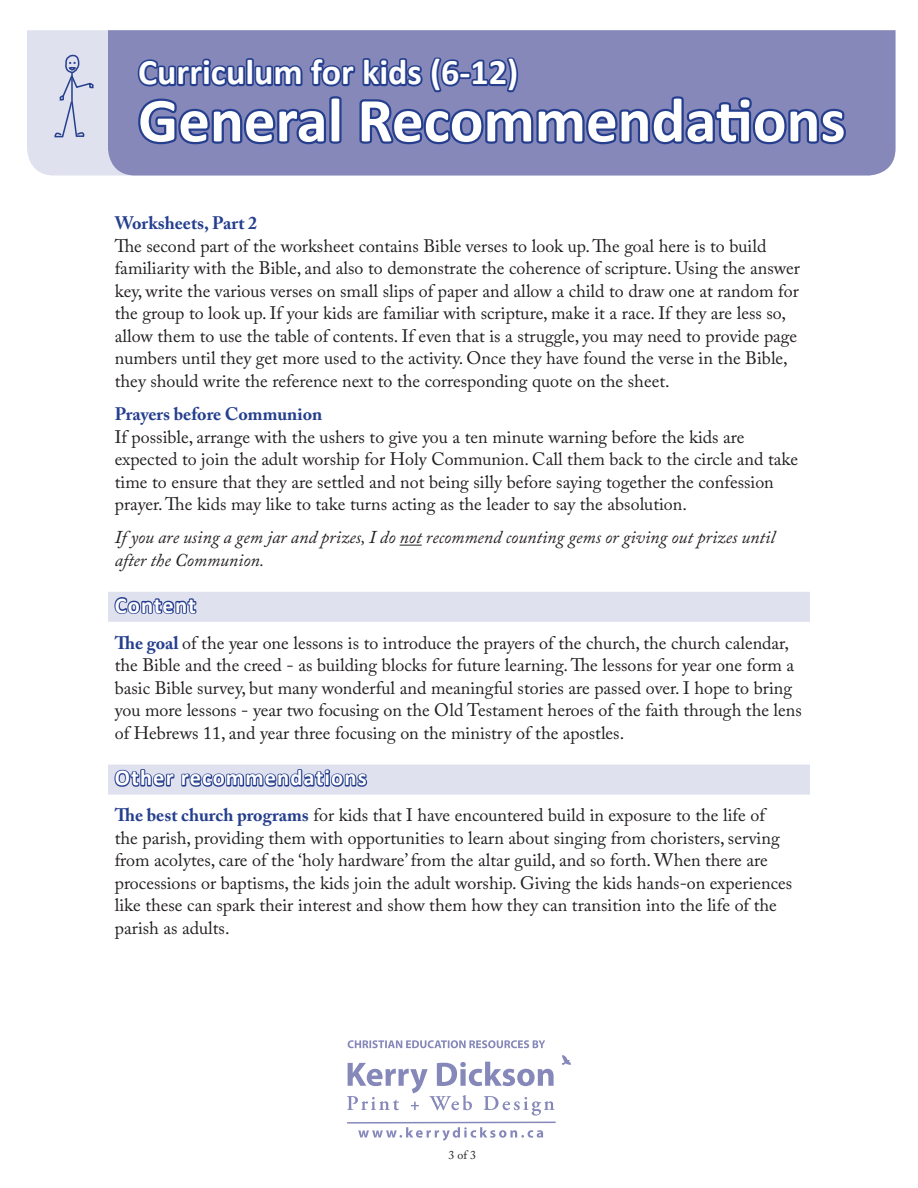
<style>
.page{position:relative;width:918px;height:1188px;background:#fff}
.page>*{position:absolute;margin:0;border:0;box-sizing:border-box;transform-origin:0 0}
.t1{font:700 63px "Calibri";color:#fff}
.t2{font:700 36px "Calibri";color:#fff}
.t3{font:700 22.5px "Calibri";letter-spacing:.05em;color:#fff}
.t4{font:18px/22.5px "Adobe Caslon Pro";color:#231f20}
.t5{font:italic 18px/22.5px "Adobe Caslon Pro";color:#231f20}
.t6{font:700 18px "Adobe Caslon Pro";color:#253f8e}
.t7{font:12px "Adobe Caslon Pro";color:#231f20}
.s1{font-weight:700;color:#253f8e}
</style>
<div class="page">
<svg style="left:400px;top:545px;width:22px;height:1px"></svg>
<div style="left:108px;top:592px;width:702px;height:30px;background:#e0e1ee"></div>
<div style="left:108px;top:765px;width:702px;height:30px;background:#e0e1ee"></div>
<svg style="left:114px;top:597px;width:83px;height:17px"></svg>
<svg style="left:114px;top:769px;width:254px;height:18px"></svg>
<svg style="left:347px;top:1055px;width:224px;height:86px"></svg>
<svg style="left:348px;top:1040px;width:197px;height:8px"></svg>
<div style="left:27px;top:30px;width:81px;height:146px;background:#e0e1ee"></div>
<div style="left:108px;top:30px;width:788px;height:146px;background:#8688ba"></div>
<svg style="left:135px;top:44px;width:714px;height:104px;background:#6972ac"></svg>
<svg style="left:54px;top:53px;width:41px;height:85px;background:#cacee3"></svg>
<h2 class="t2" style="left:138px;top:49px;width:382px">Curriculum for kids (6-12)</h2>
<h1 class="t1" style="left:138px;top:80px;width:709px">General Recommendations</h1>
<p class="t6" style="left:115px;top:212px;width:144px">Worksheets, Part 2</p>
<p class="t4" style="left:115px;top:234px;width:687px">The second part of the worksheet contains Bible verses to look up.The goal here is to build familiarity with the Bible, and also to demonstrate the coherence of scripture. Using the answer key, write the various verses on small slips of paper and allow a child to draw one at random for the group to look up. If your kids are familiar with scripture, make it a race. If they are less so, allow them to use the table of contents. If even that is a struggle, you may need to provide page numbers until they get more used to the activity. Once they have found the verse in the Bible, they should write the reference next to the corresponding quote on the sheet.</p>
<p class="t6" style="left:115px;top:403px;width:209px">Prayers before Communion</p>
<p class="t4" style="left:115px;top:425px;width:685px">If possible, arrange with the ushers to give you a ten minute warning before the kids are expected to join the adult worship for Holy Communion. Call them back to the circle and take time to ensure that they are settled and not being silly before saying together the confession prayer.The kids may like to take turns acting as the leader to say the absolution.</p>
<p class="t5" style="left:115px;top:526px;width:662px">If you are using a gem jar and prizes, I do not recommend counting gems or giving out prizes until after the Communion.</p>
<p class="t3" style="left:115px;top:591px;width:83px">Content</p>
<p class="t4" style="left:115px;top:631px;width:689px"><span class="s1">The goal</span> of the year one lessons is to introduce the prayers of the church, the church calendar, the Bible and the creed - as building blocks for future learning.The lessons for year one form a basic Bible survey, but many wonderful and meaningful stories are passed over. I hope to bring you more lessons - year two focusing on the Old Testament heroes of the faith through the lens of Hebrews 11, and year three focusing on the ministry of the apostles.</p>
<p class="t3" style="left:115px;top:764px;width:253px">Other recommendations</p>
<p class="t4" style="left:115px;top:804px;width:679px"><span class="s1">The best church programs</span> for kids that I have encountered build in exposure to the life of the parish, providing them with opportunities to learn about singing from choristers, serving from acolytes, care of the ‘holy hardware’from the altar guild, and so forth. When there are processions or baptisms, the kids join the adult worship. Giving the kids hands-on experiences like these can spark their interest and show them how they can transition into the life of the parish as adults.</p>
<p class="t7" style="left:448px;top:1148px;width:29px">3of3</p>
</div>
